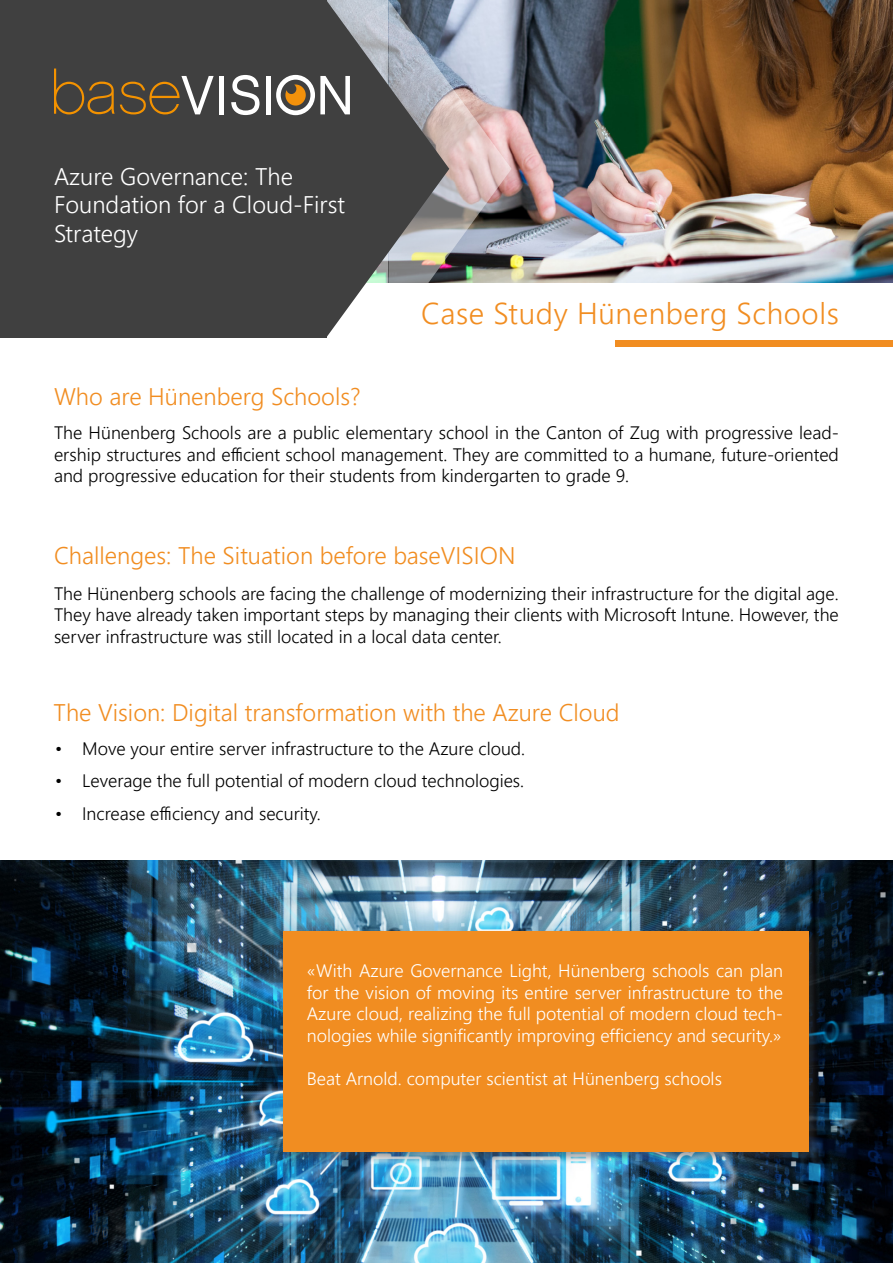
<style>
.page{position:relative;width:893px;height:1263px;background:#fff}
.page>*{position:absolute;margin:0;border:0;box-sizing:border-box;transform-origin:0 0}
.t1{font:300 30px "Segoe UI";letter-spacing:.02em;color:#f18d21}
.t2{font:300 24px "Segoe UI";color:#f18d21}
.t3{font:300 24px/28.8px "Segoe UI";color:#fff}
.t4{font:300 18px/21.6px "Segoe UI";color:#000;text-align:justify}
.t5{font:300 18px/21.6px "Segoe UI";color:#fff;text-align:justify}
</style>
<div class="page">
<img style="left:512px;top:0;width:381px;height:283px">
<div style="left:0;top:0;width:326px;height:338px;background:#404040"></div>
<div style="left:616px;top:340px;width:277px;height:6px;background:#f18d21"></div>
<svg style="left:54px;top:69px;width:160px;height:45px"></svg>
<div style="left:219px;top:76px;width:5px;height:38px;background:#fff"></div>
<svg style="left:231px;top:75px;width:28px;height:40px"></svg>
<div style="left:266px;top:76px;width:5px;height:38px;background:#fff"></div>
<svg style="left:276px;top:0;width:236px;height:338px"></svg>
<img style="left:0;top:860px;width:893px;height:403px">
<div style="left:280px;top:928px;width:541px;height:236px;background:#404040;opacity:.49"></div>
<div style="left:283px;top:931px;width:525px;height:221px;background:#f18d21"></div>
<h2 class="t3" style="left:54px;top:159px;width:293px">Azure Governance: The<br>Foundation for a Cloud-First<br>Strategy</h2>
<h1 class="t1" style="left:421px;top:285px;width:419px">Case Study Hünenberg Schools</h1>
<h2 class="t2" style="left:54px;top:373px;width:308px">Who are Hünenberg Schools?</h2>
<p class="t4" style="left:54px;top:420px;width:786px">The Hünenberg Schools are a public elementary school in the Canton of Zug with progressive lead&shy;ership structures and efficient school management. They are committed to a humane, future-oriented and progressive education for their students from kindergarten to grade 9.</p>
<h2 class="t2" style="left:54px;top:532px;width:463px">Challenges: The Situation before baseVISION</h2>
<p class="t4" style="left:54px;top:581px;width:786px">The Hünenberg schools are facing the challenge of modernizing their infrastructure for the digital age.<br>They have already taken important steps by managing their clients with Microsoft Intune. However, the server infrastructure was still located in a local data center.</p>
<h2 class="t2" style="left:54px;top:690px;width:568px">The Vision: Digital transformation with the Azure Cloud</h2>
<p class="t4" style="left:55px;top:736px;width:472px">• Move your entire server infrastructure to the Azure cloud.</p>
<p class="t4" style="left:55px;top:768px;width:471px">• Leverage the full potential of modern cloud technologies.</p>
<p class="t4" style="left:55px;top:801px;width:267px">• Increase efficiency and security.</p>
<p class="t5" style="left:307px;top:958px;width:478px">«With Azure Governance Light, Hünenberg schools can plan for the vision of moving its entire server infrastructure to the Azure cloud, realizing the full potential of modern cloud tech&shy;nologies while significantly improving efficiency and security.»</p>
<p class="t5" style="left:307px;top:1066px;width:417px">Beat Arnold. computer scientist at Hünenberg schools</p>
</div>
